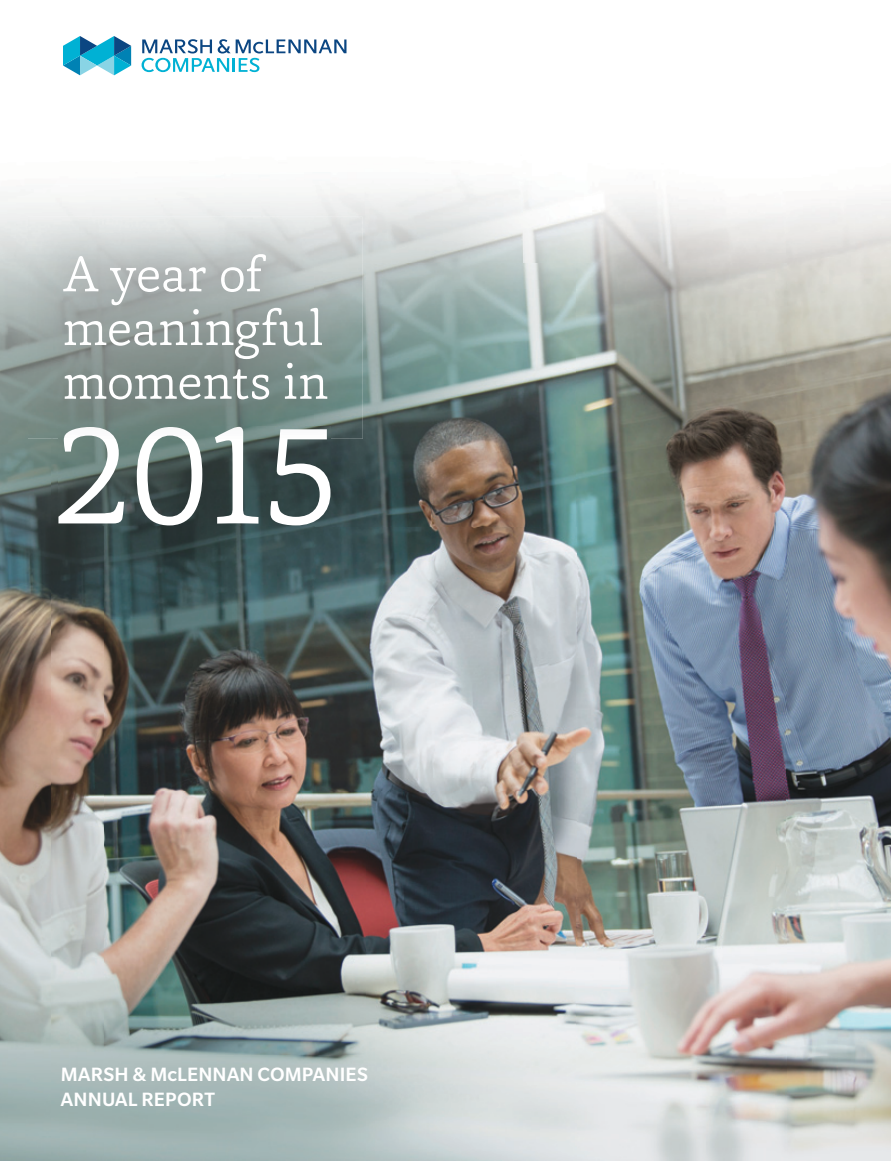
<style>
.page{position:relative;width:891px;height:1161px;background:#fff}
.page>*{position:absolute;margin:0;border:0;box-sizing:border-box;transform-origin:0 0}
.t1{font:300 144px "Capita";color:#fff}
.t2{font:300 50.85px/53.7px "Capita";color:#fff}
.t3{font:500 21px/25.2px "Slate Pro";letter-spacing:.01em;color:#fff}
</style>
<div class="page">
<img style="left:786px;top:191px;width:105px;height:970px">
<img style="left:0;top:263px;width:52px;height:898px">
<img style="left:315px;top:263px;width:261px;height:528px">
<img style="left:576px;top:263px;width:211px;height:898px">
<img style="left:52px;top:439px;width:52px;height:722px">
<img style="left:104px;top:525px;width:211px;height:266px">
<img style="left:104px;top:791px;width:473px;height:370px">
<img style="left:58px;top:439px;width:272px;height:86px">
<svg style="left:142px;top:39px;width:204px;height:33px"></svg>
<svg style="left:63px;top:36px;width:68px;height:39px"></svg>
<img style="left:28px;top:217px;width:335px;height:222px">
<img style="left:58px;top:427px;width:272px;height:12px">
<h2 class="t2" style="left:63px;top:253px;width:267px">A year of meaningful moments in</h2>
<h1 class="t1" style="left:54px;top:420px;width:287px">2015</h1>
<p class="t3" style="left:61px;top:1061px;width:309px">MARSH &amp; McLENNAN COMPANIES<br>ANNUAL REPORT</p>
</div>
